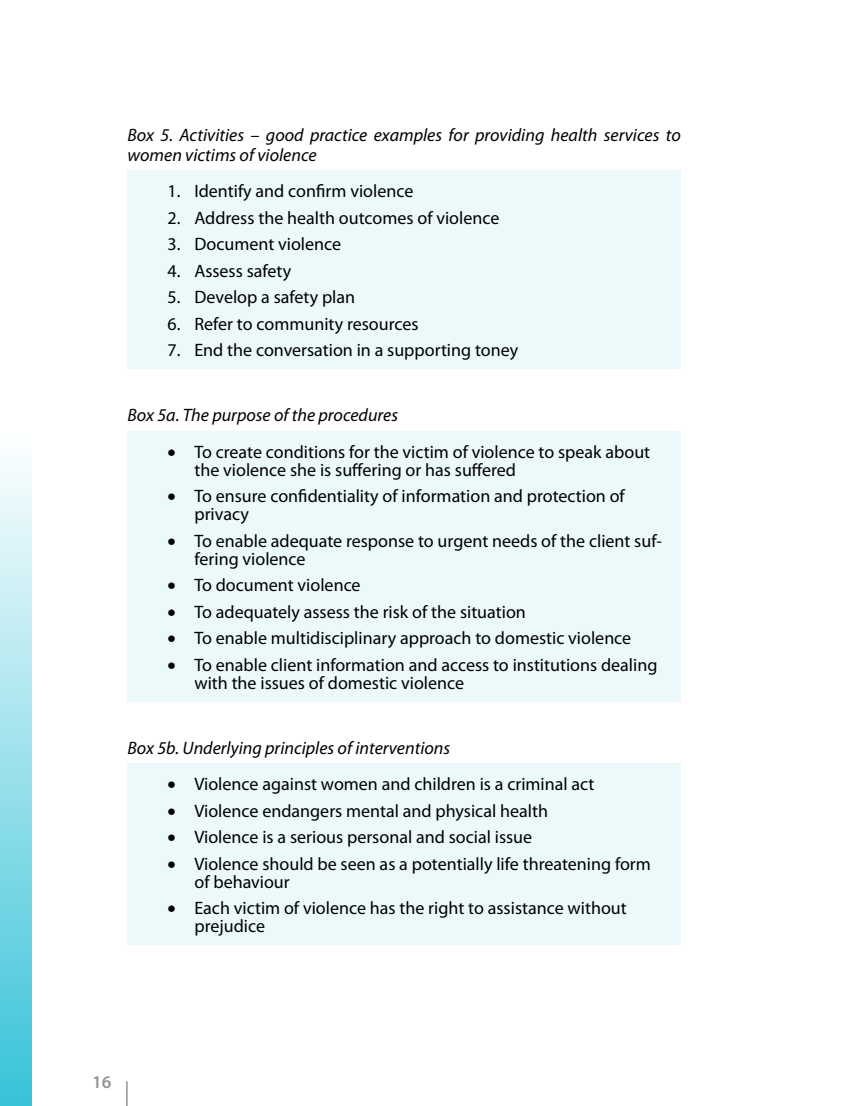
<style>
.page{position:relative;width:851px;height:1106px;background:#fff}
.page>*{position:absolute;margin:0;border:0;box-sizing:border-box;transform-origin:0 0}
.t1{font:18px/18px "Myriad Pro";color:#000}
.t2{font:italic 18px/19.5px "Myriad Pro";color:#000}
.t3{font:600 18px "Myriad Pro";color:#939598}
</style>
<div class="page">
<svg style="left:0;top:466px;width:31px;height:640px"></svg>
<hr style="left:126px;top:1081px;width:2px;height:25px;background:#939598">
<div style="left:128px;top:171px;width:552px;height:198px;background:#ebf9fb"></div>
<div style="left:128px;top:431px;width:552px;height:270px;background:#ebf9fb"></div>
<div style="left:128px;top:764px;width:552px;height:181px;background:#ebf9fb"></div>
<p class="t2" style="left:128px;top:126px;width:554px">Box 5. Activities – good practice examples for providing health services to women victims of violence</p>
<p class="t1" style="left:167px;top:182px;width:247px">1. Identify and confirm violence</p>
<p class="t1" style="left:167px;top:209px;width:333px">2. Address the health outcomes of violence</p>
<p class="t1" style="left:167px;top:235px;width:175px">3. Document violence</p>
<p class="t1" style="left:167px;top:262px;width:125px">4. Assess safety</p>
<p class="t1" style="left:167px;top:288px;width:189px">5. Develop a safety plan</p>
<p class="t1" style="left:167px;top:315px;width:252px">6. Refer to community resources</p>
<p class="t1" style="left:167px;top:341px;width:352px">7. End the conversation in a supporting toneу</p>
<p class="t2" style="left:128px;top:406px;width:272px">Box 5a. The purpose of the procedures</p>
<p class="t1" style="left:194px;top:443px;width:457px;text-indent:-27px">• To create conditions for the victim of violence to speak about the violence she is suffering or has suffered</p>
<p class="t1" style="left:194px;top:487px;width:432px;text-indent:-27px">• To ensure confidentiality of information and protection of privacy</p>
<p class="t1" style="left:194px;top:532px;width:469px;text-indent:-27px">• To enable adequate response to urgent needs of the client suf&shy;fering violence</p>
<p class="t1" style="left:167px;top:576px;width:195px">• To document violence</p>
<p class="t1" style="left:167px;top:603px;width:360px">• To adequately assess the risk of the situation</p>
<p class="t1" style="left:167px;top:629px;width:465px">• To enable multidisciplinary approach to domestic violence</p>
<p class="t1" style="left:194px;top:656px;width:464px;text-indent:-27px">• To enable client information and access to institutions dealing with the issues of domestic violence</p>
<p class="t2" style="left:128px;top:738px;width:324px">Box 5b. Underlying principles of interventions</p>
<p class="t1" style="left:167px;top:775px;width:428px">• Violence against women and children is a criminal act</p>
<p class="t1" style="left:167px;top:802px;width:382px">• Violence endangers mental and physical health</p>
<p class="t1" style="left:167px;top:828px;width:366px">• Violence is a serious personal and social issue</p>
<p class="t1" style="left:194px;top:855px;width:458px;text-indent:-27px">• Violence should be seen as a potentially life threatening form of behaviour</p>
<p class="t1" style="left:194px;top:899px;width:434px;text-indent:-27px">• Each victim of violence has the right to assistance without prejudice</p>
<p class="t3" style="left:92px;top:1072px;width:21px">16</p>
</div>
